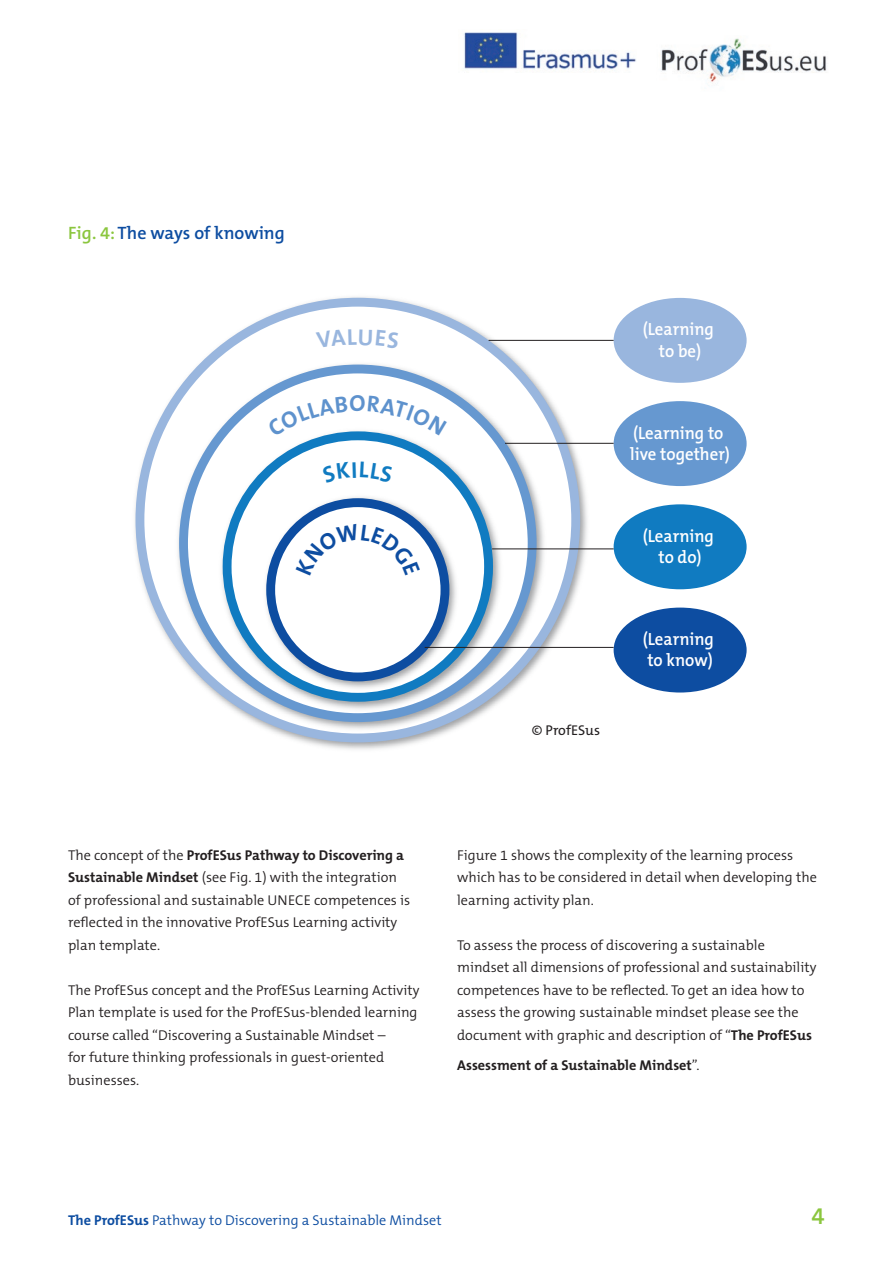
<style>
.page{position:relative;width:893px;height:1263px;background:#fff}
.page>*{position:absolute;margin:0;border:0;box-sizing:border-box;transform-origin:0 0}
.t1{font:600 24px "The Mix B6";color:#8bc63e}
.t2{font:600 18px "The Mix B6";color:#0d4da1}
.t3{font:600 17.7px/21.3px "The Mix B6";color:#fff;text-align:center;scale:.95 1}
.t4{font:300 14.25px/22.5px "The Mix B4";color:#231f20}
.t5{font:700 14.25px "The Mix B7";color:#231f20}
.t6{font:300 14.25px "The Mix B4";color:#0d4da1}
.t7{font:14.25px "The Mix B5 Plain";color:#231f20}
.s1{color:#8bc63e}
.s2{font-family:"The Mix B4";font-weight:300}
.s3{font-family:"The Mix B7";font-weight:700}
</style>
<div class="page">
<img style="left:464px;top:32px;width:172px;height:38px">
<img style="left:661px;top:38px;width:166px;height:45px">
<div style="left:614px;top:298px;width:133px;height:85px;background:#99b6de;border-radius:50%"></div>
<div style="left:614px;top:401px;width:133px;height:85px;background:#6698d0;border-radius:50%"></div>
<div style="left:614px;top:504px;width:133px;height:85px;background:#107bc1;border-radius:50%"></div>
<div style="left:614px;top:608px;width:133px;height:84px;background:#0d4da1;border-radius:50%"></div>
<img style="left:135px;top:297px;width:458px;height:453px">
<svg style="left:140px;top:302px;width:436px;height:436px"></svg>
<img style="left:173px;top:358px;width:376px;height:377px">
<svg style="left:184px;top:369px;width:348px;height:349px"></svg>
<div style="left:179px;top:365px;width:358px;height:357px;border:9px solid #6698d0;border-radius:50%"></div>
<img style="left:217px;top:425px;width:288px;height:289px">
<svg style="left:227px;top:436px;width:262px;height:261px"></svg>
<div style="left:223px;top:431px;width:270px;height:271px;border:9px solid #107bc1;border-radius:50%"></div>
<img style="left:260px;top:492px;width:202px;height:202px">
<div style="left:271px;top:503px;width:174px;height:174px;background:#fff;border-radius:50%"></div>
<div style="left:266px;top:498px;width:183px;height:183px;border:9px solid #0d4da1;border-radius:50%"></div>
<hr style="left:489px;top:340px;width:125px;height:1px;background:#231f20">
<hr style="left:505px;top:443px;width:109px;height:1px;background:#231f20">
<hr style="left:492px;top:549px;width:122px;height:1px;background:#231f20">
<hr style="left:425px;top:647px;width:189px;height:1px;background:#231f20">
<svg style="left:316px;top:329px;width:83px;height:20px"></svg>
<svg style="left:267px;top:395px;width:180px;height:41px"></svg>
<svg style="left:296px;top:524px;width:124px;height:11px"></svg>
<svg style="left:322px;top:462px;width:71px;height:21px"></svg>
<p class="t2" style="left:68px;top:223px;width:218px"><span class="s1">Fig. 4:</span> The ways of knowing</p>
<p class="t7" style="left:532px;top:723px;width:70px">© ProfESus</p>
<p class="t3" style="left:643px;top:319px;width:76px">(Learning to be)</p>
<p class="t3" style="left:630px;top:422px;width:106px;text-align:left">(Learning to live together)</p>
<p class="t3" style="left:643px;top:526px;width:76px">(Learning to do)</p>
<p class="t3" style="left:643px;top:629px;width:76px;text-align:left">(Learning to know)</p>
<p class="t5" style="left:68px;top:847px;width:338px"><span class="s2">The concept of the</span> ProfESus Pathway to Discovering a</p>
<p class="t4" style="left:68px;top:866px;width:344px"><span class="s3">Sustainable Mindset</span> (see Fig. 1) with the integration of professional and sustainable UNECE competences is reflected in the innovative ProfESus Learning activity plan template.</p>
<p class="t4" style="left:68px;top:979px;width:353px">The ProfESus concept and the ProfESus Learning Activity Plan template is used for the ProfESus-blended learning course called “Discovering a Sustainable Mindset –<br>for future thinking professionals in guest-oriented businesses.</p>
<p class="t4" style="left:457px;top:844px;width:361px">Figure 1 shows the complexity of the learning process which has to be considered in detail when developing the learning activity plan.</p>
<p class="t4" style="left:457px;top:934px;width:361px">To assess the process of discovering a sustainable mindset all dimensions of professional and sustainability competences have to be reflected. To get an idea how to assess the growing sustainable mindset please see the document with graphic and description of “<span class="s3">The ProfESus</span></p>
<p class="t5" style="left:457px;top:1057px;width:244px">Assessment of a Sustainable Mindset<span class="s2">”.</span></p>
<p class="t6" style="left:68px;top:1213px;width:375px"><span class="s3">The ProfESus</span> Pathway to Discovering a Sustainable Mindset</p>
<h1 class="t1" style="left:811px;top:1203px;width:15px">4</h1>
</div>
